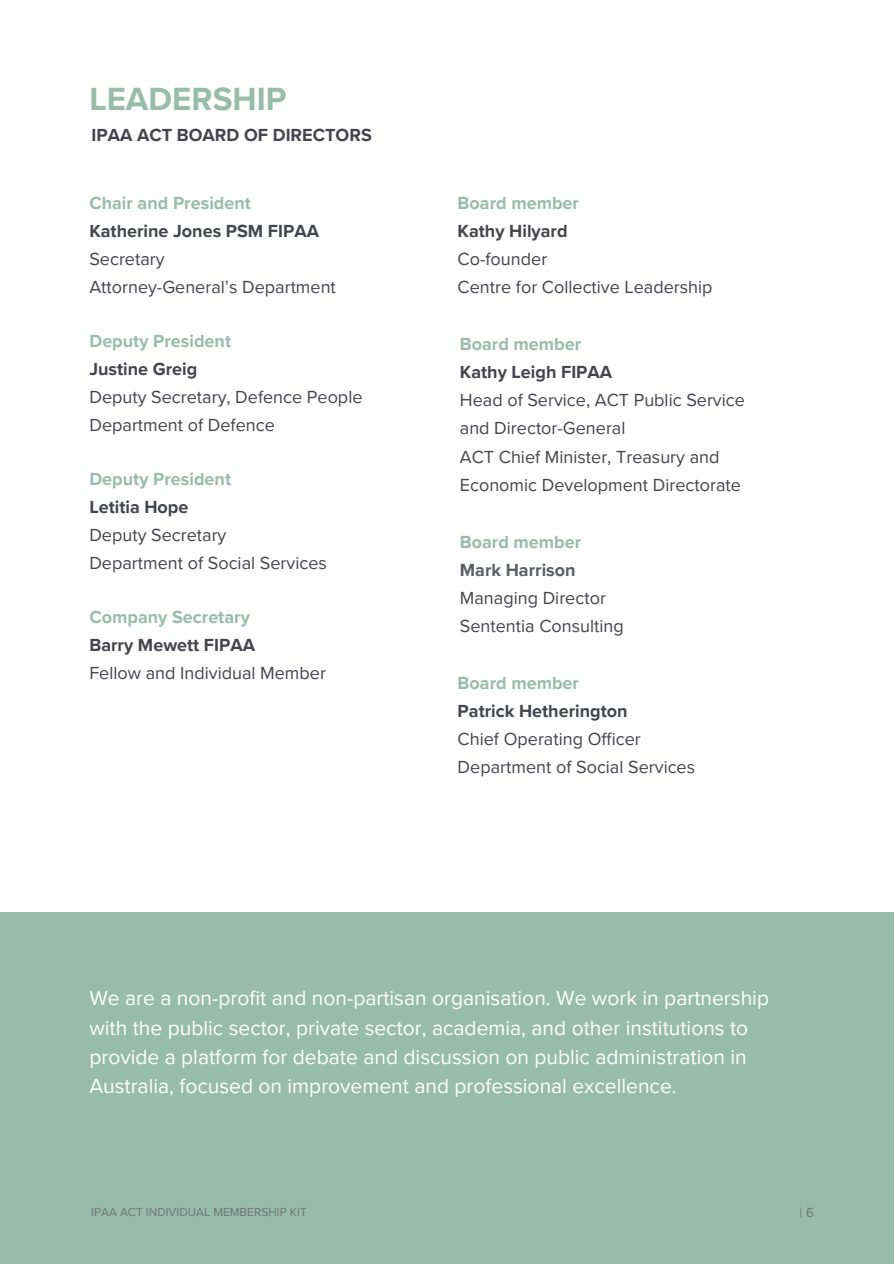
<style>
.page{position:relative;width:894px;height:1264px;background:#fff}
.page>*{position:absolute;margin:0;border:0;box-sizing:border-box;transform-origin:0 0}
.t1{font:700 33px "Proxima Nova";color:#97bcaa}
.t2{font:21px/29.2px "Proxima Nova";color:#fff}
.t3{font:18px/28.2px "Proxima Nova";color:#44444c}
.t4{font:700 18px "Proxima Nova";color:#44444c}
.t5{font:13.5px "Proxima Nova";color:#71747c}
.t6{font:12px "Proxima Nova";color:#71747c}
.s1{font-weight:700;color:#97bcaa}
.s2{font-weight:700;color:#43454c}
.s3{font-weight:700}
.s4{font-weight:700;color:#5a5d63}
</style>
<div class="page">
<div style="left:0;top:912px;width:893px;height:351px;background:#97bcaa"></div>
<h4 class="t1" style="left:89px;top:80px;width:198px">LEADERSHIP</h4>
<p class="t4" style="left:92px;top:124px;width:281px">IPAA ACT BOARD OF DIRECTORS</p>
<h4 class="t3" style="left:89px;top:189px;width:248px"><span class="s1">Chair and President<br></span><span class="s2">Katherine Jones PSM FIPAA<br></span>Secretary<br>Attorney-General’s Department</h4>
<h4 class="t3" style="left:89px;top:327px;width:274px"><span class="s1">Deputy President<br></span><span class="s3">Justine Greig<br></span>Deputy Secretary, Defence People<br>Department of Defence</h4>
<h4 class="t3" style="left:89px;top:465px;width:239px"><span class="s1">Deputy President<br></span><span class="s2">Letitia Hope<br></span>Deputy Secretary<br>Department of Social Services</h4>
<h5 class="t3" style="left:89px;top:603px;width:238px"><span class="s1">Company Secretary<br></span><span class="s3">Barry Mewett FIPAA<br></span>Fellow and Individual Member</h5>
<h4 class="t3" style="left:457px;top:189px;width:256px"><span class="s1">Board member<br></span><span class="s3">Kathy Hilyard<br></span>Co-founder<br>Centre for Collective Leadership</h4>
<h4 class="t3" style="left:459px;top:330px;width:286px"><span class="s1">Board member<br></span><span class="s3">Kathy Leigh FIPAA<br></span>Head of Service, ACT Public Service and Director-General<br>ACT Chief Minister, Treasury and<br>Economic Development Directorate</h4>
<h4 class="t3" style="left:459px;top:528px;width:165px"><span class="s1">Board member<br></span><span class="s4">Mark Harrison<br></span>Managing Director<br>Sententia Consulting</h4>
<h4 class="t3" style="left:457px;top:669px;width:239px"><span class="s1">Board member<br></span><span class="s2">Patrick Hetherington<br></span>Chief Operating Officer<br>Department of Social Services</h4>
<h2 class="t2" style="left:89px;top:984px;width:681px">We are a non-profit and non-partisan organisation. We work in partnership with the public sector, private sector, academia, and other institutions to provide a platform for debate and discussion on public administration in Australia, focused on improvement and professional excellence.</h2>
<h3 class="t6" style="left:91px;top:1205px;width:217px">IPAA ACT INDIVIDUAL MEMBERSHIP KIT</h3>
<h1 class="t5" style="left:799px;top:1204px;width:16px">| 6</h1>
</div>
